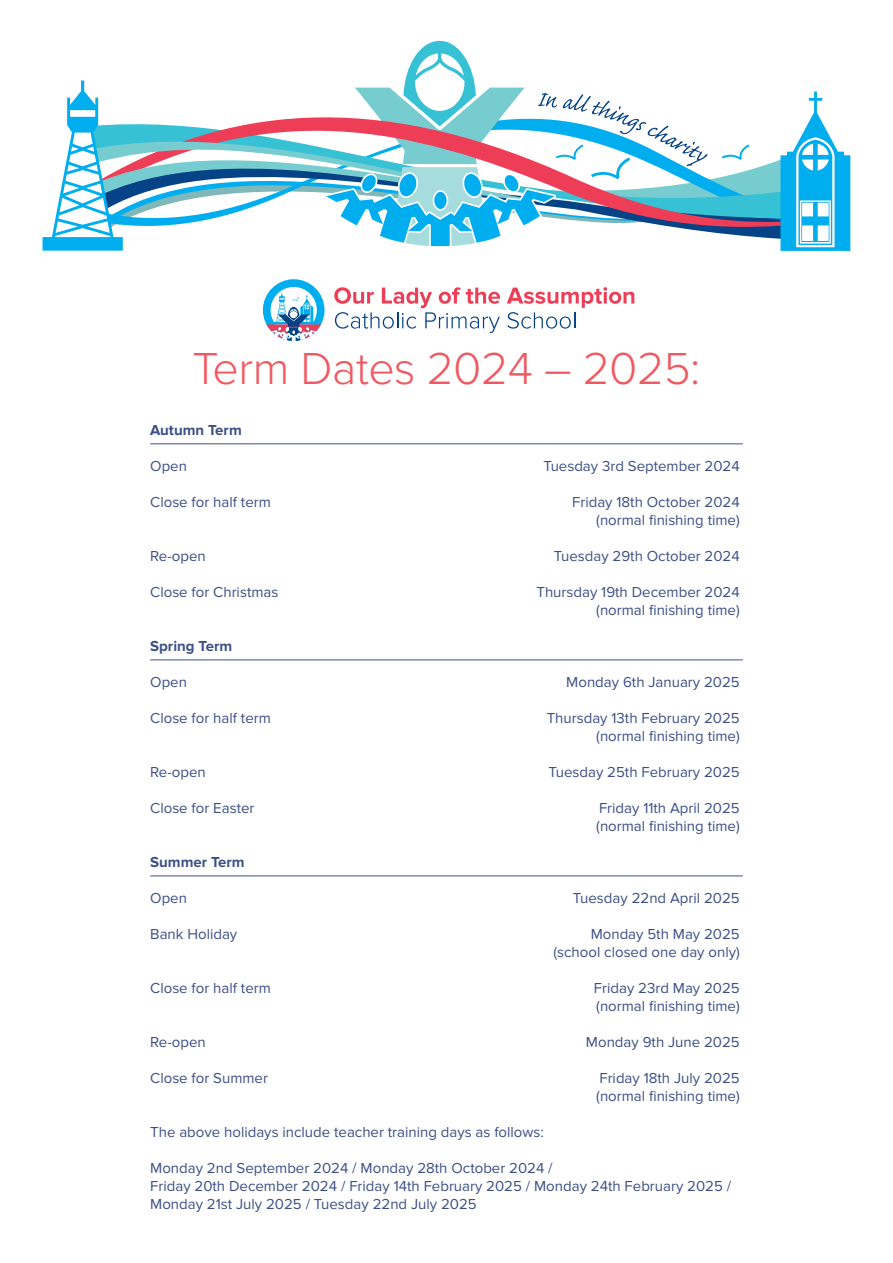
<style>
.page{position:relative;width:893px;height:1263px;background:#fff}
.page>*{position:absolute;margin:0;border:0;box-sizing:border-box;transform-origin:0 0}
.t1{font:300 46.5px "Proxima Nova";letter-spacing:-.01em;color:#f05961}
.t2{font:15px/18px "Proxima Nova";color:#3c5086;text-align:right}
.t3{font:700 15px "Proxima Nova";color:#3c5086}
</style>
<div class="page">
<svg style="left:43px;top:41px;width:807px;height:210px"></svg>
<hr style="left:150px;top:443px;width:593px;height:1px;background:#3c5086">
<hr style="left:150px;top:659px;width:593px;height:1px;background:#3c5086">
<hr style="left:150px;top:875px;width:593px;height:1px;background:#3c5086">
<svg style="left:263px;top:279px;width:62px;height:62px"></svg>
<svg style="left:334px;top:287px;width:166px;height:46px"></svg>
<svg style="left:507px;top:287px;width:127px;height:42px"></svg>
<h1 class="t1" style="left:193px;top:342px;width:509px">Term Dates 2024 – 2025:</h1>
<p class="t3" style="left:150px;top:421px;width:93px">Autumn Term</p>
<p class="t2" style="left:150px;top:457px;width:38px">Open</p>
<p class="t2" style="left:543px;top:457px;width:198px">Tuesday 3rd September 2024</p>
<p class="t2" style="left:150px;top:493px;width:122px">Close for half term</p>
<p class="t2" style="left:572px;top:493px;width:169px">Friday 18th October 2024 (normal finishing time)</p>
<p class="t2" style="left:150px;top:547px;width:57px">Re-open</p>
<p class="t2" style="left:554px;top:547px;width:187px">Tuesday 29th October 2024</p>
<p class="t2" style="left:150px;top:583px;width:130px">Close for Christmas</p>
<p class="t2" style="left:536px;top:583px;width:205px">Thursday 19th December 2024 (normal finishing time)</p>
<p class="t3" style="left:150px;top:637px;width:83px">Spring Term</p>
<p class="t2" style="left:150px;top:673px;width:38px">Open</p>
<p class="t2" style="left:566px;top:673px;width:175px">Monday 6th January 2025</p>
<p class="t2" style="left:150px;top:709px;width:122px">Close for half term</p>
<p class="t2" style="left:547px;top:709px;width:195px">Thursday 13th February 2025 (normal finishing time)</p>
<p class="t2" style="left:150px;top:763px;width:57px">Re-open</p>
<p class="t2" style="left:549px;top:763px;width:193px">Tuesday 25th February 2025</p>
<p class="t2" style="left:150px;top:799px;width:106px">Close for Easter</p>
<p class="t2" style="left:596px;top:799px;width:145px;text-align:left">Friday 11th April 2025 (normal finishing time)</p>
<p class="t3" style="left:150px;top:853px;width:96px">Summer Term</p>
<p class="t2" style="left:150px;top:889px;width:38px">Open</p>
<p class="t2" style="left:573px;top:889px;width:168px">Tuesday 22nd April 2025</p>
<p class="t2" style="left:150px;top:925px;width:89px">Bank Holiday</p>
<p class="t2" style="left:553px;top:925px;width:188px">Monday 5th May 2025 (school closed one day only)</p>
<p class="t2" style="left:150px;top:979px;width:122px">Close for half term</p>
<p class="t2" style="left:594px;top:979px;width:147px;text-align:left">Friday 23rd May 2025 (normal finishing time)</p>
<p class="t2" style="left:150px;top:1033px;width:57px">Re-open</p>
<p class="t2" style="left:586px;top:1033px;width:155px">Monday 9th June 2025</p>
<p class="t2" style="left:150px;top:1069px;width:119px">Close for Summer</p>
<p class="t2" style="left:596px;top:1069px;width:145px;text-align:left">Friday 18th July 2025 (normal finishing time)</p>
<p class="t2" style="left:150px;top:1123px;width:395px">The above holidays include teacher training days as follows:</p>
<p class="t2" style="left:150px;top:1159px;width:582px;text-align:left">Monday 2nd September 2024 / Monday 28th October 2024 /<br>Friday 20th December 2024 / Friday 14th February 2025 / Monday 24th February 2025 /<br>Monday 21st July 2025 / Tuesday 22nd July 2025</p>
</div>
